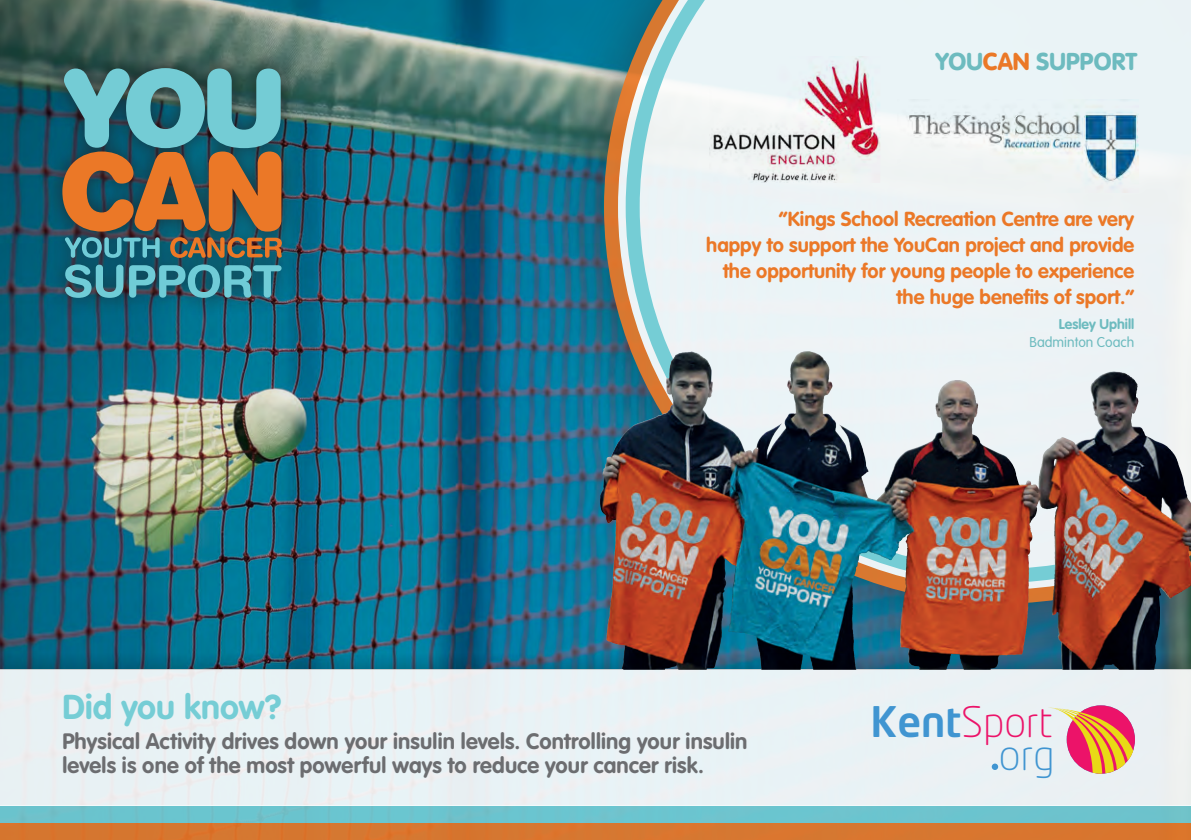
<style>
.page{position:relative;width:1191px;height:840px;background:#fff}
.page>*{position:absolute;margin:0;border:0;box-sizing:border-box;transform-origin:0 0}
.t1{font:300 41.6px/33px "Neo Tech";color:#ec1369;text-align:right}
.t2{font:700 34px "VAG Rounded";color:#75cdd5}
.t3{font:900 24px "VAG Rounded";letter-spacing:.005em;color:#6dbbbf}
.t4{font:700 22px/24px "VAG Rounded";letter-spacing:.01em;color:#6c6d70}
.t5{font:700 20px/26px "VAG Rounded";color:#eb7827;text-align:right}
.t6{font:300 14px "VAG Rounded";color:#6dbbbf}
.t7{font:700 14px "VAG Rounded";color:#6dbbbf}
.s1{color:#eb7827}
.s2{font-weight:500;color:#4095d1}
.s3{color:#4095d1}
</style>
<div class="page">
<img style="left:0;top:0;width:540px;height:652px">
<div style="left:44px;top:50px;width:256px;height:266px;background:#231f20;opacity:.75"></div>
<svg style="left:65px;top:264px;width:58px;height:34px;background:#438c9b"></svg>
<svg style="left:129px;top:264px;width:152px;height:34px;background:#428a99"></svg>
<svg style="left:65px;top:237px;width:95px;height:21px;background:#3b8394"></svg>
<svg style="left:170px;top:237px;width:112px;height:21px;background:#846342"></svg>
<svg style="left:62px;top:68px;width:219px;height:163px;background:#76806e"></svg>
<div style="left:540px;top:0;width:651px;height:666px;background:#231f20;opacity:.5"></div>
<img style="left:604px;top:0;width:587px;height:603px">
<img style="left:625px;top:0;width:566px;height:582px">
<div style="left:0;top:805px;width:1191px;height:17px;background:#6cc4ce"></div>
<div style="left:0;top:822px;width:1191px;height:17px;background:#d7762f"></div>
<div style="left:0;top:669px;width:1191px;height:136px;background:#e9f1f4"></div>
<svg style="left:1049px;top:707px;width:86px;height:66px"></svg>
<div style="left:991px;top:763px;width:7px;height:6px;background:#4095d1;border-radius:50%"></div>
<img style="left:779px;top:351px;width:28px;height:86px">
<img style="left:0;top:652px;width:1191px;height:17px">
<img style="left:709px;top:57px;width:174px;height:126px">
<img style="left:897px;top:99px;width:257px;height:93px">
<p class="t3" style="left:936px;top:47px;width:202px">YOU<span class="s1">CAN</span> SUPPORT</p>
<p class="t5" style="left:706px;top:205px;width:429px">“Kings School Recreation Centre are very<br>happy to support the YouCan project and provide the opportunity for young people to experience the huge benefits of sport.”</p>
<p class="t7" style="left:1059px;top:315px;width:77px">Lesley Uphill</p>
<p class="t6" style="left:1029px;top:334px;width:106px">Badminton Coach</p>
<p class="t2" style="left:62px;top:686px;width:220px">Did you know?</p>
<p class="t4" style="left:62px;top:729px;width:686px">Physical Activity drives down your insulin levels. Controlling your insulin levels is one of the most powerful ways to reduce your cancer risk.</p>
<p class="t1" style="left:870px;top:708px;width:185px"><span class="s2">Kent</span>Sport <span class="s3">org</span></p>
</div>
